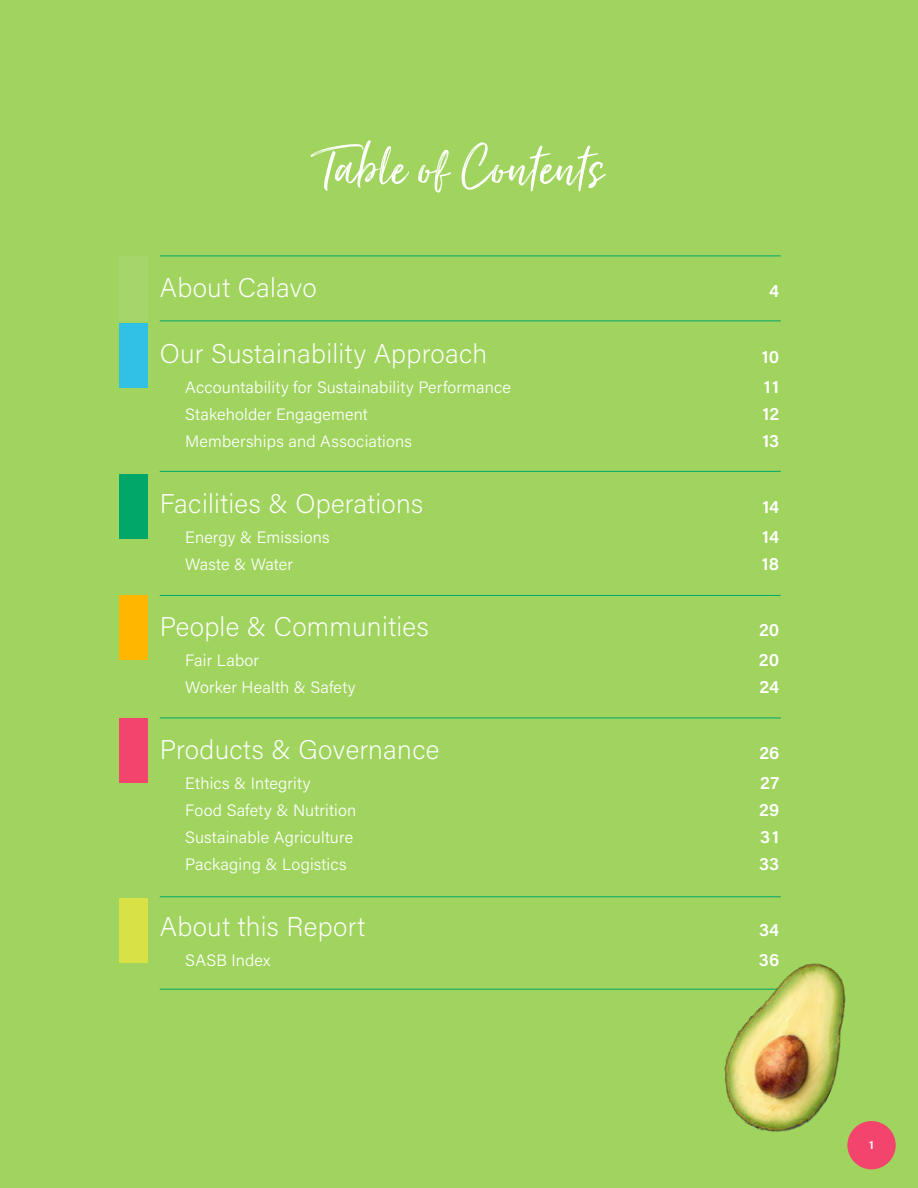
<style>
.page{position:relative;width:918px;height:1188px;background:#a0d45e}
.page>*{position:absolute;margin:0;border:0;box-sizing:border-box;transform-origin:0 0}
.t1{font:66px "Just Lovely";letter-spacing:.01em;color:#fff}
.t2{font:200 27px "Acumin Pro";letter-spacing:.01em;color:#fff}
.t3{font:600 18px "Acumin Pro";letter-spacing:.01em;color:#fff}
.t4{font:300 16.5px "Acumin Pro";letter-spacing:.01em;color:#fff}
.t5{font:600 12px "Acumin Pro";color:#fff}
</style>
<div class="page">
<hr style="left:160px;top:321px;width:621px;height:1px;background:#00a769">
<hr style="left:160px;top:256px;width:621px;height:1px;background:#00a769">
<hr style="left:160px;top:471px;width:621px;height:1px;background:#00a769">
<hr style="left:160px;top:595px;width:621px;height:1px;background:#00a769">
<hr style="left:160px;top:718px;width:621px;height:1px;background:#00a769">
<hr style="left:160px;top:897px;width:621px;height:1px;background:#00a769">
<hr style="left:160px;top:989px;width:621px;height:1px;background:#00a769">
<img style="left:705px;top:963px;width:173px;height:169px">
<div style="left:120px;top:256px;width:28px;height:65px;background:#a5d56b"></div>
<div style="left:120px;top:323px;width:28px;height:65px;background:#31c1e7"></div>
<div style="left:120px;top:474px;width:28px;height:64px;background:#00a769"></div>
<div style="left:120px;top:595px;width:28px;height:65px;background:#ffb600"></div>
<div style="left:120px;top:718px;width:28px;height:64px;background:#f2446d"></div>
<div style="left:120px;top:898px;width:28px;height:64px;background:#d8e244"></div>
<div style="left:847px;top:1121px;width:49px;height:48px;background:#f2446d;border-radius:50%"></div>
<h1 class="t1" style="left:316px;top:128px;width:289px">Table of Contents</h1>
<h2 class="t2" style="left:160px;top:269px;width:158px">About Calavo</h2>
<p class="t3" style="left:769px;top:278px;width:11px">4</p>
<h2 class="t2" style="left:160px;top:335px;width:329px">Our Sustainability Approach</h2>
<p class="t3" style="left:762px;top:344px;width:19px">10</p>
<p class="t4" style="left:185px;top:376px;width:327px">Accountability for Sustainability Performance</p>
<p class="t3" style="left:764px;top:374px;width:17px">11</p>
<p class="t4" style="left:185px;top:403px;width:184px">Stakeholder Engagement</p>
<p class="t3" style="left:762px;top:401px;width:18px">12</p>
<p class="t4" style="left:185px;top:430px;width:228px">Memberships and Associations</p>
<p class="t3" style="left:762px;top:428px;width:18px">13</p>
<h2 class="t2" style="left:160px;top:485px;width:265px">Facilities &amp; Operations</h2>
<p class="t3" style="left:762px;top:494px;width:18px">14</p>
<p class="t4" style="left:185px;top:526px;width:146px">Energy &amp; Emissions</p>
<p class="t3" style="left:762px;top:524px;width:19px">14</p>
<p class="t4" style="left:185px;top:553px;width:109px">Waste &amp; Water</p>
<p class="t3" style="left:762px;top:551px;width:19px">18</p>
<h2 class="t2" style="left:160px;top:608px;width:270px">People &amp; Communities</h2>
<p class="t3" style="left:759px;top:617px;width:22px">20</p>
<p class="t4" style="left:185px;top:649px;width:75px">Fair Labor</p>
<p class="t3" style="left:759px;top:647px;width:22px">20</p>
<p class="t4" style="left:185px;top:676px;width:172px">Worker Health &amp; Safety</p>
<p class="t3" style="left:759px;top:674px;width:21px">24</p>
<h2 class="t2" style="left:160px;top:731px;width:281px">Products &amp; Governance</h2>
<p class="t3" style="left:759px;top:740px;width:21px">26</p>
<p class="t4" style="left:185px;top:772px;width:127px">Ethics &amp; Integrity</p>
<p class="t3" style="left:760px;top:770px;width:21px">27</p>
<p class="t4" style="left:185px;top:799px;width:173px">Food Safety &amp; Nutrition</p>
<p class="t3" style="left:759px;top:797px;width:22px">29</p>
<p class="t4" style="left:185px;top:826px;width:169px">Sustainable Agriculture</p>
<p class="t3" style="left:760px;top:824px;width:21px">31</p>
<p class="t4" style="left:185px;top:853px;width:163px">Packaging &amp; Logistics</p>
<p class="t3" style="left:759px;top:851px;width:21px">33</p>
<h2 class="t2" style="left:160px;top:908px;width:207px">About this Report</h2>
<p class="t3" style="left:759px;top:917px;width:22px">34</p>
<p class="t4" style="left:185px;top:949px;width:87px">SASB Index</p>
<p class="t3" style="left:759px;top:947px;width:22px">36</p>
<p class="t5" style="left:869px;top:1136px;width:6px">1</p>
</div>
